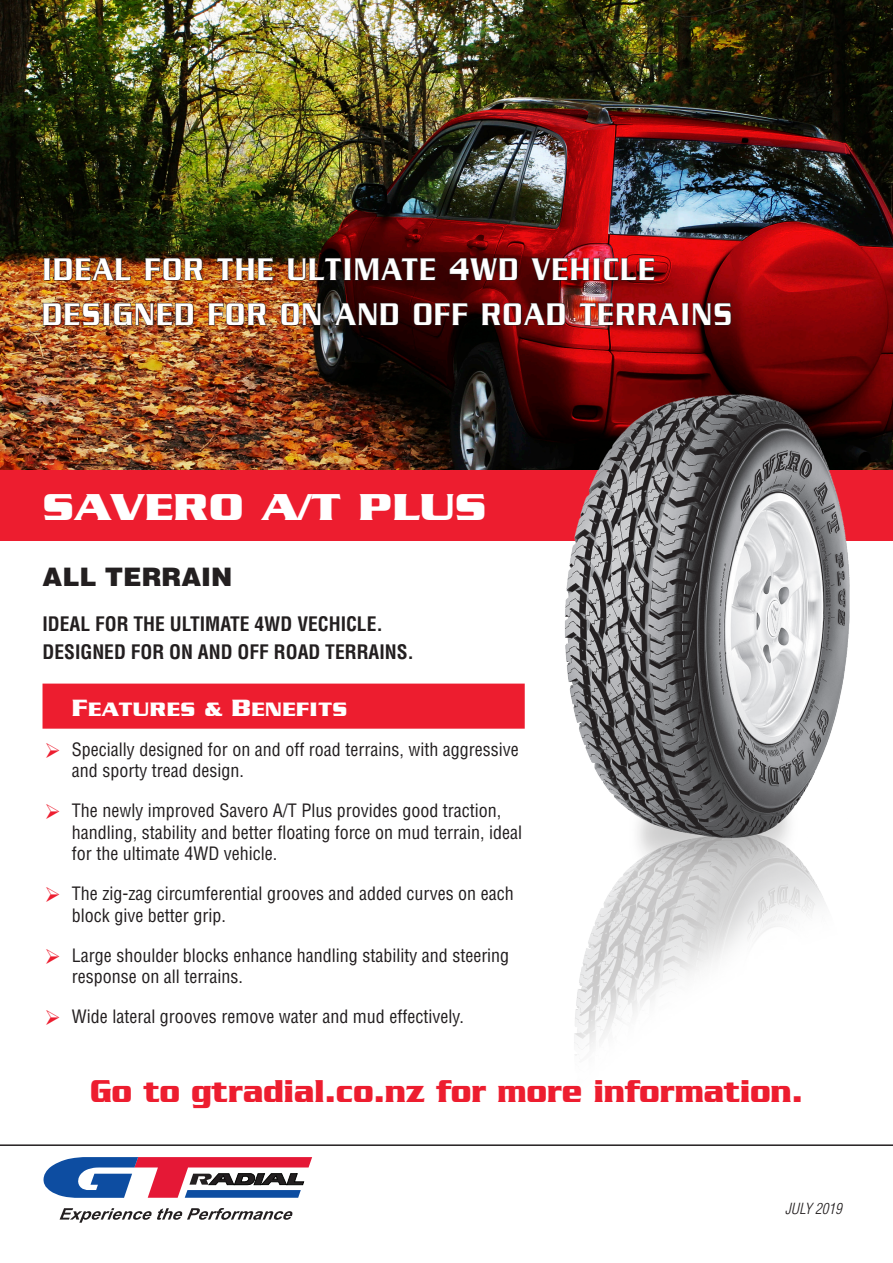
<style>
.page{position:relative;width:893px;height:1263px;background:#fff}
.page>*{position:absolute;margin:0;border:0;box-sizing:border-box;transform-origin:0 0}
.t1{font:700 40.5px "Serpentine";letter-spacing:.005em;color:#fff;scale:1.11 1}
.t2{font:700 34.2px "Serpentine";letter-spacing:.01em;color:#ed1d2f;scale:.83 1}
.t3{font:500 33.75px "Serpentine";letter-spacing:.075em;color:#fff;scale:.8 1}
.t4{font:900 25.5px "Helvetica";color:#231f20}
.t5{font:700 21px "Serpentine";letter-spacing:.025em;color:#fff}
.t6{font:700 condensed 19.5px "Helvetica";color:#231f20}
.t7{font:condensed 18px/21.6px "Helvetica";color:#231f20}
.t8{font:italic 300 condensed 15px "Helvetica";color:#231f20}
.s1{font-size:25.5px}
</style>
<div class="page">
<img style="left:0;top:0;width:893px;height:470px">
<div style="left:0;top:470px;width:893px;height:71px;background:#ed1d2f"></div>
<img style="left:563px;top:339px;width:330px;height:717px">
<svg style="left:43px;top:1157px;width:269px;height:41px"></svg>
<svg style="left:60px;top:1208px;width:233px;height:15px"></svg>
<hr style="left:0;top:1144px;width:893px;height:2px;background:#231f20">
<div style="left:43px;top:684px;width:482px;height:45px;background:#ed1d2f"></div>
<img style="left:43px;top:257px;width:88px;height:24px">
<svg style="left:145px;top:258px;width:60px;height:23px"></svg>
<svg style="left:216px;top:258px;width:58px;height:23px"></svg>
<svg style="left:287px;top:256px;width:149px;height:25px;background:#39120b"></svg>
<svg style="left:449px;top:258px;width:69px;height:25px;background:#420708"></svg>
<svg style="left:530px;top:257px;width:125px;height:24px;background:#830b0d"></svg>
<img style="left:42px;top:302px;width:152px;height:24px">
<svg style="left:208px;top:303px;width:60px;height:23px"></svg>
<svg style="left:281px;top:303px;width:41px;height:23px"></svg>
<svg style="left:334px;top:302px;width:65px;height:24px;background:#2c1415"></svg>
<svg style="left:413px;top:303px;width:55px;height:23px"></svg>
<svg style="left:481px;top:302px;width:84px;height:24px;background:#550a0c"></svg>
<svg style="left:579px;top:302px;width:153px;height:24px;background:#781211"></svg>
<p class="t3" style="left:43px;top:250px;width:767px">IDEAL FOR THE ULTIMATE 4WD VEHICLE</p>
<p class="t3" style="left:43px;top:295px;width:863px">DESIGNED FOR ON AND OFF ROAD TERRAINS</p>
<p class="t1" style="left:43px;top:483px;width:402px">SAVERO A/T PLUS</p>
<p class="t4" style="left:43px;top:560px;width:191px">ALL TERRAIN</p>
<p class="t6" style="left:43px;top:611px;width:342px">IDEAL FOR THE ULTIMATE 4WD VECHICLE.</p>
<p class="t6" style="left:43px;top:639px;width:373px">DESIGNED FOR ON AND OFF ROAD TERRAINS.</p>
<p class="t5" style="left:72px;top:697px;width:277px"><span class="s1">F</span>EATURES &amp; <span class="s1">B</span>ENEFITS</p>
<p class="t7" style="left:72px;top:738px;width:448px">Specially designed for on and off road terrains, with aggressive and sporty tread design.</p>
<p class="t7" style="left:72px;top:800px;width:451px">The newly improved Savero A/T Plus provides good traction, handling, stability and better floating force on mud terrain, ideal for the ultimate 4WD vehicle.</p>
<p class="t7" style="left:72px;top:883px;width:443px">The zig-zag circumferential grooves and added curves on each block give better grip.</p>
<p class="t7" style="left:72px;top:944px;width:439px">Large shoulder blocks enhance handling stability and steering response on all terrains.</p>
<p class="t7" style="left:72px;top:1006px;width:393px">Wide lateral grooves remove water and mud effectively.</p>
<p class="t2" style="left:90px;top:1071px;width:860px">Go to gtradial.co.nz for more information.</p>
<p class="t8" style="left:785px;top:1199px;width:58px">JULY 2019</p>
</div>
